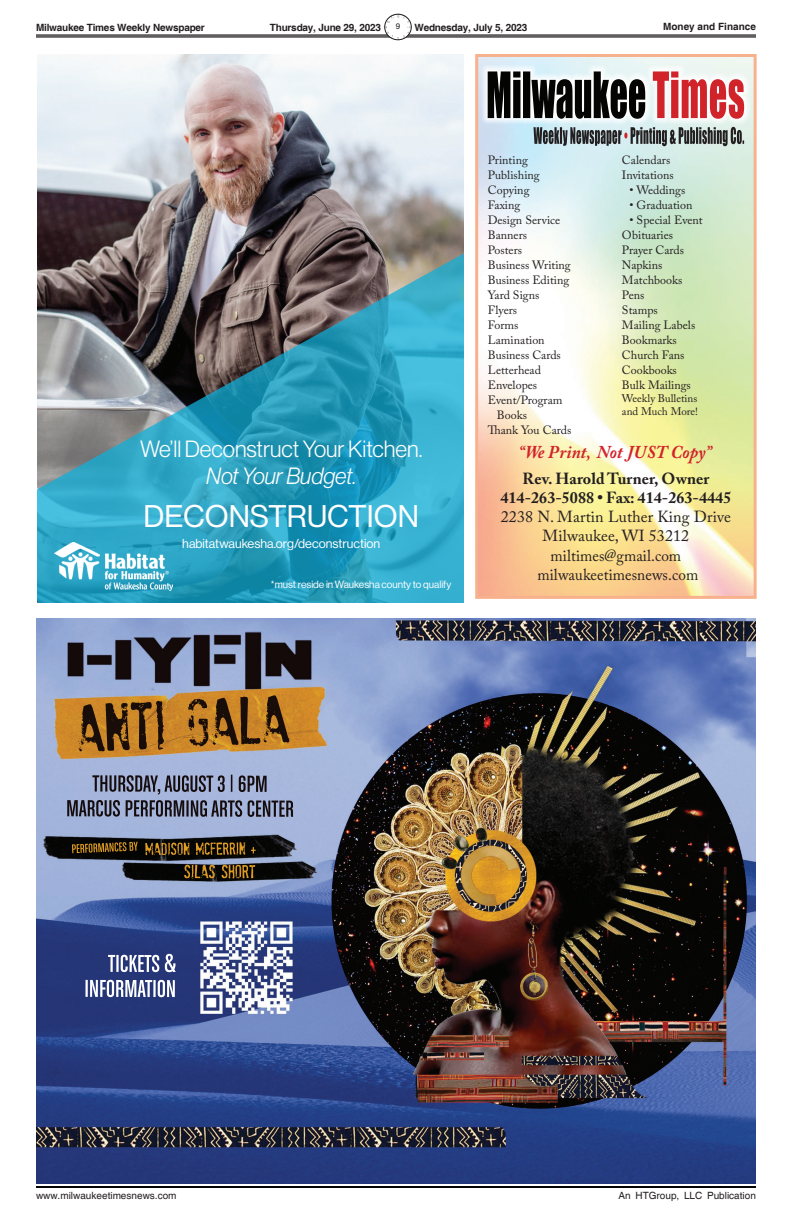
<style>
.page{position:relative;width:792px;height:1224px;background:#fff}
.page>*{position:absolute;margin:0;border:0;box-sizing:border-box;transform-origin:0 0}
.t1{font:30.7px "N Haas Grotesk DS Pro 55 Rg";color:#fff}
.t2{font:23px "N Haas Grotesk DS Pro 45 Lt";color:#fff}
.t3{font:23px "N Haas Grotesk DS Pro 46 Lt It";color:#fff}
.t4{font:italic 700 18px "Adobe Caslon Pro";letter-spacing:.005em;color:#d1232a;scale:.95 1}
.t5{font:16px/19.2px "Adobe Caslon Pro";letter-spacing:.005em;color:#231f20;text-align:center}
.t6{font:700 16px/19.2px "Adobe Caslon Pro";letter-spacing:.005em;color:#231f20;text-align:center}
.t7{font:12.8px "N Haas Grotesk DS Pro 55 Rg";color:#fff}
.t8{font:12px/15px "Adobe Caslon Pro";color:#231f20}
.t9{font:11px/13px "Adobe Caslon Pro";color:#231f20}
.t10{font:10.2px "N Haas Grotesk DS Pro 55 Rg";color:#fff}
.t11{font:700 10px "Helvetica";letter-spacing:-.02em;color:#231f20}
.t12{font:10px "Helvetica";color:#231f20}
.t13{font:700 10px "Helvetica";color:#231f20}
.t14{font:8px "Helvetica";color:#231f20}
</style>
<div class="page">
<hr style="left:36px;top:34px;width:720px;height:1px;background:#231f20">
<hr style="left:36px;top:36px;width:720px;height:1px;background:#231f20">
<hr style="left:36px;top:37px;width:720px;height:1px;background:#231f20">
<img style="left:385px;top:14px;width:26px;height:26px">
<div style="left:384px;top:14px;width:28px;height:26px;border:1px solid #231f20;border-radius:50%"></div>
<div style="left:390px;top:18px;width:18px;height:17px;background:#fff;border-radius:50%"></div>
<hr style="left:36px;top:1186px;width:720px;height:2px;background:#040503">
<img style="left:36px;top:619px;width:720px;height:565px">
<img style="left:331px;top:693px;width:416px;height:416px;border-radius:208px">
<img style="left:266px;top:695px;width:23px;height:48px">
<svg style="left:240px;top:842px;width:5px;height:13px"></svg>
<img style="left:210px;top:865px;width:18px;height:13px">
<img style="left:37px;top:54px;width:426px;height:113px">
<img style="left:37px;top:167px;width:426px;height:436px">
<img style="left:54px;top:542px;width:119px;height:48px">
<img style="left:479px;top:58px;width:274px;height:537px">
<svg style="left:481px;top:65px;width:270px;height:61px;fill:#e8f5f6"></svg>
<svg style="left:653px;top:71px;width:91px;height:48px"></svg>
<svg style="left:488px;top:71px;width:157px;height:48px"></svg>
<svg style="left:533px;top:127px;width:211px;height:19px"></svg>
<p class="t14" style="left:396px;top:22px;width:6px">9</p>
<p class="t13" style="left:663px;top:20px;width:94px">Money and Finance</p>
<p class="t11" style="left:36px;top:22px;width:170px">Milwaukee Times Weekly Newspaper</p>
<p class="t11" style="left:270px;top:22px;width:113px">Thursday, June 29, 2023</p>
<p class="t11" style="left:414px;top:22px;width:114px">Wednesday, July 5, 2023</p>
<h2 class="t2" style="left:140px;top:436px;width:284px">We’ll Deconstruct Your Kitchen.</h2>
<h2 class="t3" style="left:206px;top:463px;width:152px">Not Your Budget.</h2>
<h1 class="t1" style="left:143px;top:499px;width:277px">DECONSTRUCTION</h1>
<p class="t7" style="left:182px;top:536px;width:199px">habitatwaukesha.org/deconstruction</p>
<p class="t10" style="left:271px;top:579px;width:182px">*must reside in Waukesha county to qualify</p>
<p class="t8" style="left:488px;top:152px;width:42px">Printing</p>
<p class="t8" style="left:488px;top:167px;width:53px">Publishing</p>
<p class="t8" style="left:488px;top:182px;width:43px">Copying</p>
<p class="t8" style="left:488px;top:197px;width:34px">Faxing</p>
<p class="t8" style="left:488px;top:212px;width:74px">Design Service</p>
<p class="t8" style="left:488px;top:227px;width:41px">Banners</p>
<p class="t8" style="left:488px;top:242px;width:36px">Posters</p>
<p class="t8" style="left:488px;top:257px;width:84px">Business Writing</p>
<p class="t8" style="left:488px;top:272px;width:83px">Business Editing</p>
<p class="t8" style="left:488px;top:287px;width:53px">Yard Signs</p>
<p class="t8" style="left:488px;top:302px;width:31px">Flyers</p>
<p class="t8" style="left:488px;top:317px;width:32px">Forms</p>
<p class="t8" style="left:488px;top:332px;width:58px">Lamination</p>
<p class="t8" style="left:488px;top:347px;width:75px">Business Cards</p>
<p class="t8" style="left:488px;top:362px;width:55px">Letterhead</p>
<p class="t8" style="left:488px;top:377px;width:51px">Envelopes</p>
<p class="t8" style="left:488px;top:392px;width:76px">Event/Program</p>
<p class="t8" style="left:497px;top:407px;width:32px">Books</p>
<p class="t8" style="left:488px;top:422px;width:85px">Thank You Cards</p>
<p class="t8" style="left:622px;top:152px;width:53px">Calendars<br>Invitations</p>
<p class="t8" style="left:630px;top:182px;width:57px">• Weddings</p>
<p class="t8" style="left:630px;top:197px;width:64px">• Graduation</p>
<p class="t8" style="left:622px;top:212px;width:82px;text-indent:8px">• Special Event<br>Obituaries<br>Prayer Cards<br>Napkins<br>Matchbooks<br>Pens<br>Stamps<br>Mailing Labels<br>Bookmarks<br>Church Fans<br>Cookbooks<br>Bulk Mailings</p>
<p class="t9" style="left:622px;top:391px;width:78px">Weekly Bulletins and Much More!</p>
<h3 class="t4" style="left:519px;top:442px;width:204px">“We Print, Not JUST Copy”</h3>
<h3 class="t6" style="left:500px;top:469px;width:232px">Rev. Harold Turner, Owner<br>414-263-5088 • Fax: 414-263-4445</h3>
<h3 class="t5" style="left:501px;top:507px;width:232px">2238 N. Martin Luther King Drive<br>Milwaukee, WI 53212 miltimes@gmail.com milwaukeetimesnews.com</h3>
<p class="t12" style="left:36px;top:1190px;width:142px">www.milwaukeetimesnews.com</p>
<p class="t12" style="left:619px;top:1190px;width:139px">An HTGroup, LLC Publication</p>
</div>
